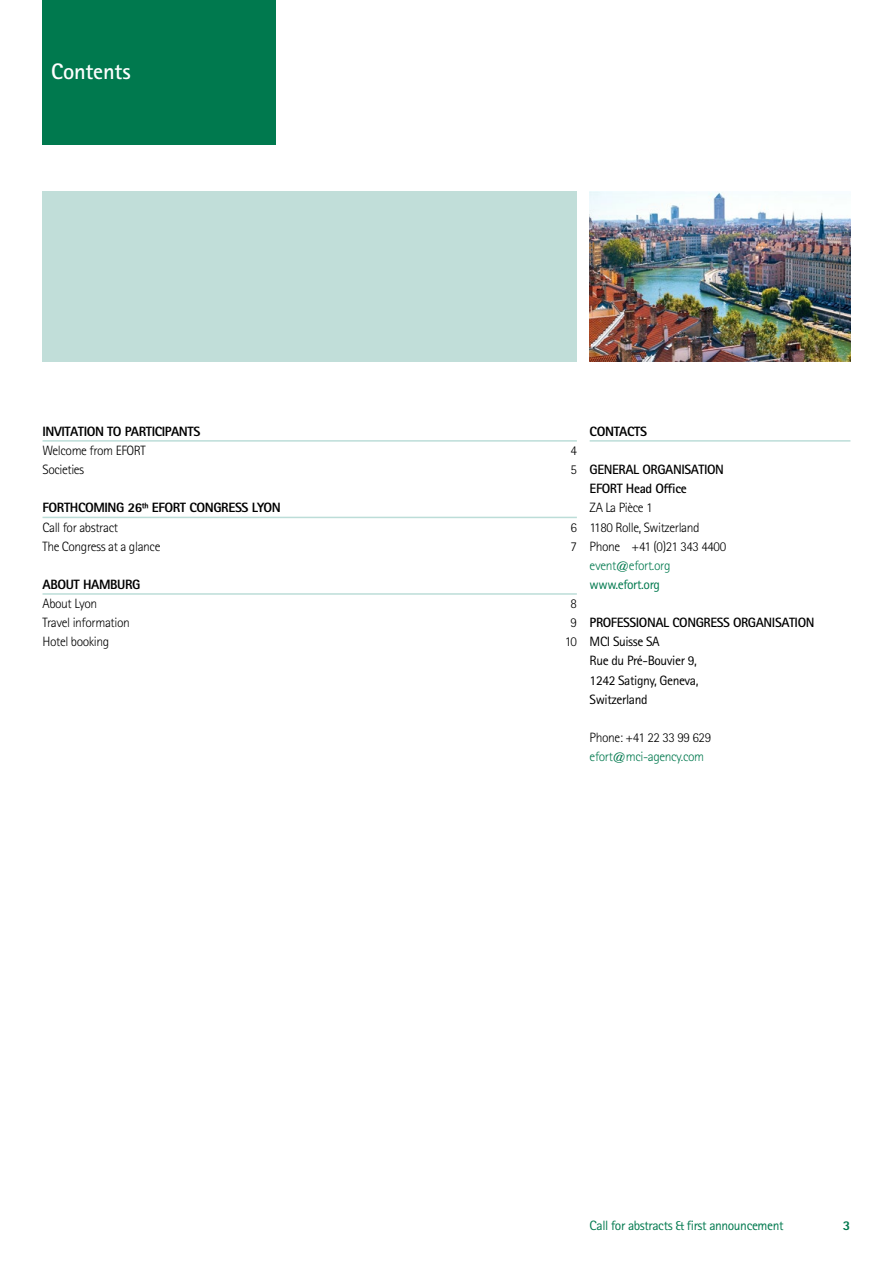
<style>
.page{position:relative;width:893px;height:1263px;background:#fff}
.page>*{position:absolute;margin:0;border:0;box-sizing:border-box;transform-origin:0 0}
.t1{font:700 22.5px "Rotis Sans Serif Std";letter-spacing:-.01em;color:#fff}
.t2{font:300 13.5px/19.2px "Rotis Sans Serif Std";letter-spacing:-.03em;color:#000}
.t3{font:800 13.5px "Rotis Sans Serif Std";letter-spacing:-.03em;color:#000}
.t4{font:700 13.5px/19.2px "Rotis Sans Serif Std";letter-spacing:-.03em;color:#000}
.t5{font:13.5px/19.2px "Rotis Sans Serif Std";letter-spacing:-.03em;color:#000}
.t6{font:13.5px "Rotis Sans Serif Std";letter-spacing:-.03em;color:#00794e}
.t7{font:300 13.5px "Rotis Sans Serif Std";letter-spacing:-.03em;color:#00794e}
.t8{font:800 13.5px "Rotis Sans Serif Std";color:#00794e}
</style>
<div class="page">
<div style="left:43px;top:0;width:233px;height:145px;background:#00794e"></div>
<hr style="left:43px;top:440px;width:534px;height:2px;background:#bcddd8">
<hr style="left:43px;top:517px;width:534px;height:1px;background:#bcddd8">
<hr style="left:43px;top:593px;width:534px;height:2px;background:#bcddd8">
<div style="left:43px;top:191px;width:534px;height:170px;background:#c1ded9"></div>
<hr style="left:590px;top:440px;width:260px;height:2px;background:#bcddd8">
<img style="left:590px;top:191px;width:260px;height:170px">
<h1 class="t1" style="left:51px;top:57px;width:81px">Contents</h1>
<p class="t3" style="left:43px;top:423px;width:159px">INVITATION TO PARTICIPANTS</p>
<p class="t2" style="left:43px;top:441px;width:105px">Welcome from EFORT</p>
<p class="t2" style="left:570px;top:441px;width:8px">4</p>
<p class="t2" style="left:43px;top:460px;width:43px">Societies</p>
<p class="t2" style="left:570px;top:460px;width:8px">5</p>
<p class="t3" style="left:43px;top:499px;width:240px">FORTHCOMING 26th EFORT CONGRESS LYON</p>
<p class="t2" style="left:43px;top:517px;width:77px">Call for abstract</p>
<p class="t2" style="left:570px;top:517px;width:8px">6</p>
<p class="t2" style="left:43px;top:537px;width:119px">The Congress at a glance</p>
<p class="t2" style="left:570px;top:537px;width:8px">7</p>
<p class="t3" style="left:43px;top:576px;width:99px">ABOUT HAMBURG</p>
<p class="t2" style="left:43px;top:594px;width:56px">About Lyon</p>
<p class="t2" style="left:570px;top:594px;width:8px">8</p>
<p class="t2" style="left:43px;top:613px;width:89px">Travel information</p>
<p class="t2" style="left:570px;top:613px;width:8px">9</p>
<p class="t2" style="left:43px;top:632px;width:68px">Hotel booking</p>
<p class="t2" style="left:565px;top:632px;width:14px">10</p>
<p class="t3" style="left:590px;top:423px;width:59px">CONTACTS</p>
<p class="t4" style="left:590px;top:460px;width:136px">GENERAL ORGANISATION<br>EFORT Head Office</p>
<p class="t2" style="left:590px;top:498px;width:138px">ZA La Pièce 1<br>1180 Rolle, Switzerland<br>Phone +41 (0)21 343 4400</p>
<p class="t7" style="left:590px;top:557px;width:82px">event@efort.org</p>
<p class="t6" style="left:590px;top:576px;width:72px">www.efort.org</p>
<p class="t4" style="left:590px;top:613px;width:226px">PROFESSIONAL CONGRESS ORGANISATION</p>
<p class="t5" style="left:590px;top:632px;width:110px">MCI Suisse SA<br>Rue du Pré-Bouvier 9,<br>1242 Satigny, Geneva,<br>Switzerland</p>
<p class="t2" style="left:590px;top:728px;width:123px">Phone: +41 22 33 99 629</p>
<p class="t7" style="left:590px;top:749px;width:116px">efort@mci-agency.com</p>
<p class="t6" style="left:590px;top:1217px;width:195px">Call for abstracts &amp; first announcement</p>
<p class="t8" style="left:843px;top:1216px;width:9px">3</p>
</div>
